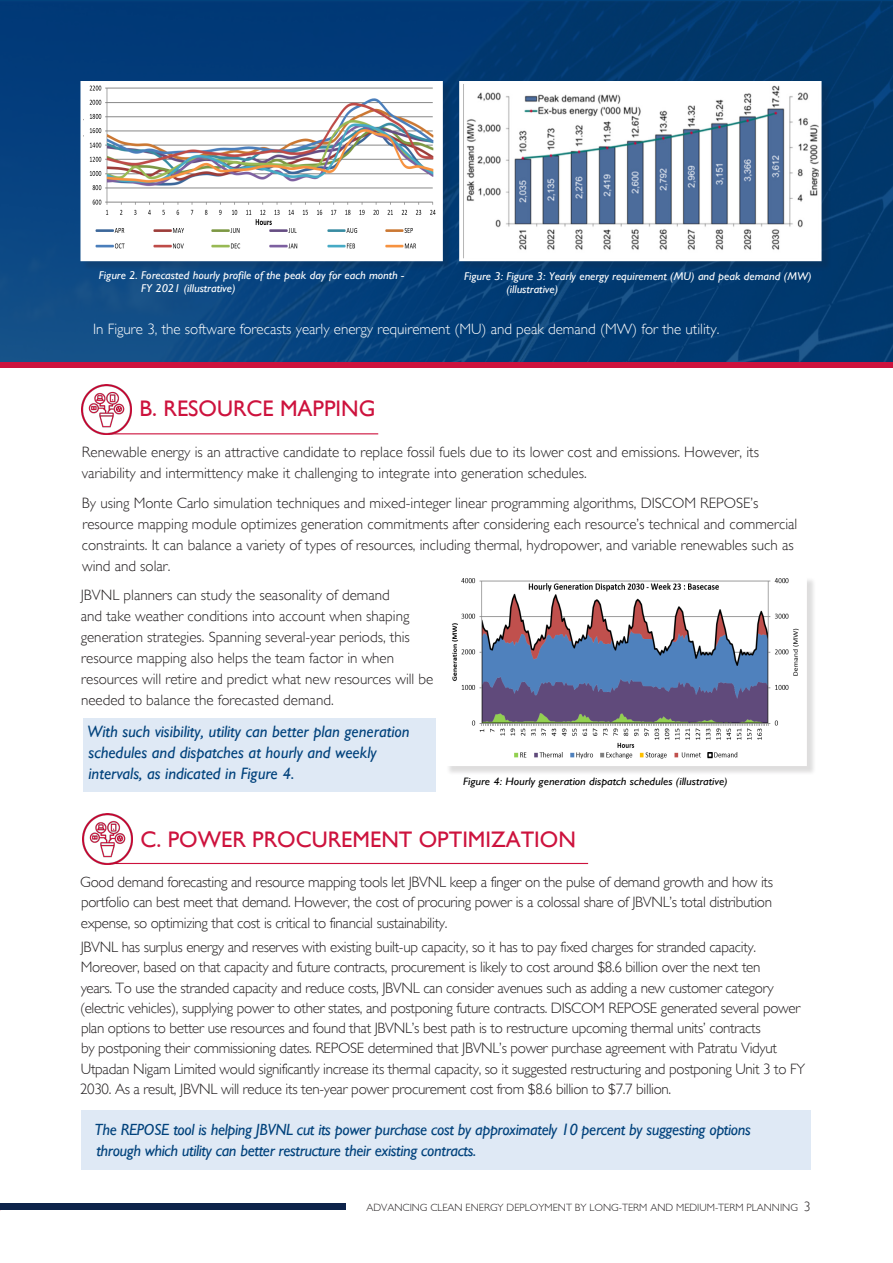
<style>
.page{position:relative;width:893px;height:1263px;background:#fff}
.page>*{position:absolute;margin:0;border:0;box-sizing:border-box;transform-origin:0 0}
.t1{font:22.5px "Gill Sans";color:#cd123d}
.t2{font:italic 16.5px/21px "Gill Sans";color:#01427c}
.t3{font:italic 16.2px/21px "Gill Sans";letter-spacing:-.02em;color:#01427c}
.t4{font:300 15px/20.2px "Gill Sans";letter-spacing:-.02em;color:#231f20;text-align:justify}
.t5{font:300 15px/21px "Gill Sans";color:#231f20}
.t6{font:300 15px "Gill Sans";color:#fff}
.t7{font:italic 11.25px/13.5px "Gill Sans";color:#fff;scale:1.07 1}
.t8{font:italic 10.8px "Gill Sans";color:#000;scale:1.12 1}
.t9{font:300 10.5px "Gill Sans";color:#231f20}
.s1{font-size:13.5px}
</style>
<div class="page">
<img style="left:0;top:2px;width:893px;height:360px">
<div style="left:0;top:1204px;width:346px;height:6px;background:#0d234a"></div>
<hr style="left:108px;top:433px;width:270px;height:1px;background:#cd123d">
<img style="left:81px;top:384px;width:51px;height:50px">
<div style="left:83px;top:718px;width:352px;height:73px;background:#dfe9f5"></div>
<hr style="left:110px;top:863px;width:478px;height:1px;background:#cd123d">
<img style="left:83px;top:814px;width:50px;height:50px">
<div style="left:0;top:362px;width:893px;height:5px;background:#cd123d"></div>
<div style="left:82px;top:1110px;width:729px;height:59px;background:#dfe9f5"></div>
<div style="left:82px;top:82px;width:370px;height:189px;background:#231f20;opacity:.15"></div>
<img style="left:84px;top:85px;width:355px;height:172px">
<div style="left:460px;top:82px;width:371px;height:189px;background:#231f20;opacity:.15"></div>
<img style="left:464px;top:85px;width:353px;height:172px">
<div style="left:446px;top:577px;width:370px;height:199px;background:#231f20;opacity:.15"></div>
<img style="left:451px;top:579px;width:352px;height:183px">
<p class="t7" style="left:141px;top:268px;width:247px;text-indent:-42px">Figure 2. Forecasted hourly profile of the peak day for each month -<br>FY 2021 (illustrative)</p>
<p class="t7" style="left:506px;top:269px;width:287px;text-indent:-42px">Figure 3: Figure 3: Yearly energy requirement (MU) and peak demand (MW) (illustrative)</p>
<p class="t6" style="left:93px;top:321px;width:628px">In Figure 3, the software forecasts yearly energy requirement (MU) and peak demand (MW) for the utility.</p>
<p class="t1" style="left:140px;top:395px;width:237px">B. RESOURCE MAPPING</p>
<p class="t5" style="left:82px;top:442px;width:679px">Renewable energy is an attractive candidate to replace fossil fuels due to its lower cost and emissions. However, its variability and intermittency make it challenging to integrate into generation schedules.</p>
<p class="t5" style="left:82px;top:492px;width:717px">By using Monte Carlo simulation techniques and mixed-integer linear programming algorithms, DISCOM REPOSE’s resource mapping module optimizes generation commitments after considering each resource’s technical and commercial constraints. It can balance a variety of types of resources, including thermal, hydropower, and variable renewables such as wind and solar.</p>
<p class="t5" style="left:81px;top:585px;width:354px">JBVNL planners can study the seasonality of demand<br>and take weather conditions into account when shaping generation strategies. Spanning several-year periods, this resource mapping also helps the team factor in when resources will retire and predict what new resources will be needed to balance the forecasted demand.</p>
<p class="t2" style="left:87px;top:721px;width:324px">With such visibility, utility can better plan generation schedules and dispatches at hourly and weekly intervals, as indicated in Figure 4.</p>
<p class="t8" style="left:463px;top:775px;width:238px">Figure 4: Hourly generation dispatch schedules (illustrative)</p>
<p class="t1" style="left:141px;top:826px;width:437px">C. POWER PROCUREMENT OPTIMIZATION</p>
<p class="t4" style="left:80px;top:872px;width:694px">Good demand forecasting and resource mapping tools let JBVNL keep a finger on the pulse of demand growth and how its portfolio can best meet that demand. However, the cost of procuring power is a colossal share of JBVNL’s total distribution expense, so optimizing that cost is critical to financial sustainability.</p>
<p class="t4" style="left:80px;top:937px;width:727px;text-align:left">JBVNL has surplus energy and reserves with existing built-up capacity, so it has to pay fixed charges for stranded capacity.<br>Moreover, based on that capacity and future contracts, procurement is likely to cost around $8.6 billion over the next ten<br>years. To use the stranded capacity and reduce costs, JBVNL can consider avenues such as adding a new customer category (electric vehicles), supplying power to other states, and postponing future contracts. DISCOM REPOSE generated several power plan options to better use resources and found that JBVNL’s best path is to restructure upcoming thermal units’ contracts<br>by postponing their commissioning dates. REPOSE determined that JBVNL’s power purchase agreement with Patratu Vidyut Utpadan Nigam Limited would significantly increase its thermal capacity, so it suggested restructuring and postponing Unit 3 to FY 2030. As a result, JBVNL will reduce its ten-year power procurement cost from $8.6 billion to $7.7 billion.</p>
<p class="t3" style="left:95px;top:1119px;width:658px">The REPOSE tool is helping JBVNL cut its power purchase cost by approximately 10 percent by suggesting options through which utility can better restructure their existing contracts.</p>
<p class="t9" style="left:366px;top:1201px;width:446px">ADVANCING CLEAN ENERGY DEPLOYMENT BY LONG-TERM AND MEDIUM-TERM PLANNING <span class="s1">3</span></p>
</div>
